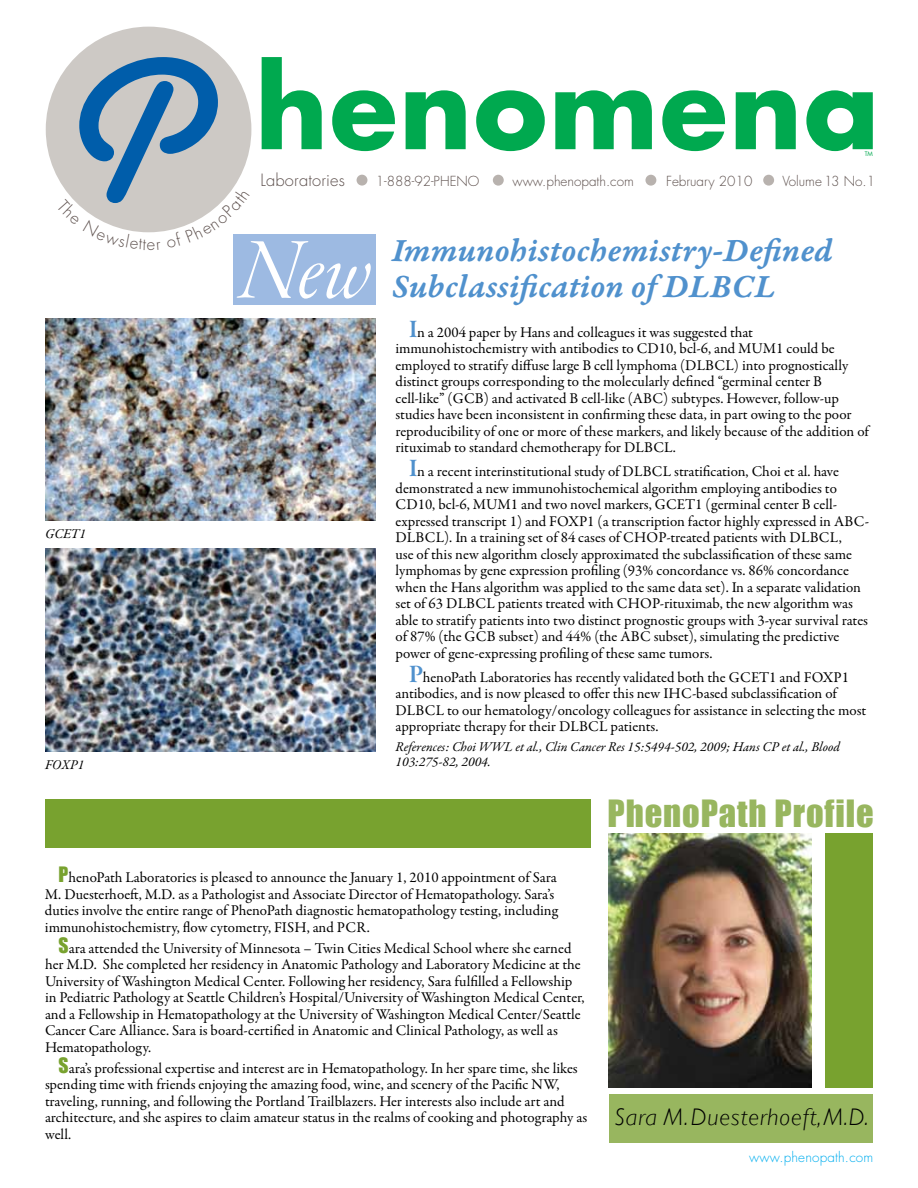
<style>
.page{position:relative;width:918px;height:1188px;background:#fff}
.page>*{position:absolute;margin:0;border:0;box-sizing:border-box;transform-origin:0 0}
.t1{font:700 111px "Futura Std";letter-spacing:.015em;color:#00a94f}
.t2{font:91.5px "Garamond Premr Pro It Disp";color:#fff}
.t3{font:34.5px "Garamond Premr Pro Smbd It Capt";color:#5091cd}
.t4{font:34.5px "Impact";letter-spacing:.025em;color:#98b65f}
.t5{font:italic 300 24px "Gill Sans";letter-spacing:.04em;color:#000}
.t6{font:300 16.5px "Futura Std";letter-spacing:.015em;color:#5e514e}
.t7{font:15px/16.5px "Garamond Premr Pro";color:#000}
.t8{font:italic 13.5px "Garamond Premr Pro";color:#000}
.t9{font:300 13.5px "Futura Std";color:#5e514e}
.t10{font:300 13.5px "Futura Std";letter-spacing:.015em;color:#00aeef}
.t11{font:6px "Futura Std";color:#00a94f}
.s1{font-family:"Santa Fe Let Plain";font-weight:400;font-size:219px;color:#005daa}
.s2{font-family:"Garamond Premr Pro Smbd Subh";font-size:25.5px;color:#5091cd}
.s3{font-family:"Impact";font-size:19.5px;color:#78a22f}
</style>
<div class="page">
<div style="left:233px;top:234px;width:142px;height:70px;background:#9dbae2"></div>
<div style="left:609px;top:1095px;width:264px;height:48px;background:#98b65f"></div>
<div style="left:46px;top:27px;width:205px;height:205px;background:#cdc9c5;border-radius:50%"></div>
<div style="left:493px;top:175px;width:11px;height:11px;background:#b8b2ae;border-radius:50%"></div>
<div style="left:357px;top:175px;width:10px;height:11px;background:#b8b2ae;border-radius:50%"></div>
<div style="left:645px;top:175px;width:11px;height:11px;background:#b8b2ae;border-radius:50%"></div>
<div style="left:763px;top:175px;width:11px;height:11px;background:#b8b2ae;border-radius:50%"></div>
<img style="left:45px;top:548px;width:330px;height:203px">
<img style="left:45px;top:318px;width:330px;height:203px">
<img style="left:609px;top:833px;width:203px;height:255px">
<div style="left:825px;top:833px;width:48px;height:255px;background:#78a22f"></div>
<div style="left:45px;top:800px;width:546px;height:48px;background:#78a22f"></div>
<svg style="left:72px;top:198px;width:89px;height:35px"></svg>
<svg style="left:167px;top:187px;width:67px;height:44px"></svg>
<h1 class="t1" style="left:59px;top:34px;width:822px"><span class="s1">P</span> henomena</h1>
<p class="t11" style="left:865px;top:150px;width:10px">TM</p>
<p class="t6" style="left:260px;top:170px;width:86px">Laboratories</p>
<p class="t9" style="left:376px;top:172px;width:105px">1-888-92-PHENO</p>
<p class="t9" style="left:513px;top:172px;width:123px">www.phenopath.com</p>
<p class="t9" style="left:666px;top:172px;width:88px">February 2010</p>
<p class="t9" style="left:782px;top:173px;width:94px">Volume 13 No.1</p>
<p class="t8" style="left:45px;top:525px;width:43px">GCET1</p>
<h2 class="t2" style="left:240px;top:222px;width:132px">New</h2>
<h3 class="t3" style="left:392px;top:230px;width:442px">Immunohistochemistry-Defined</h3>
<h3 class="t3" style="left:392px;top:266px;width:386px">Subclassification of DLBCL</h3>
<p class="t7" style="left:396px;top:324px;width:475px;text-indent:13px"><span class="s2">I</span>n a 2004 paper by Hans and colleagues it was suggested that immunohistochemistry with antibodies to CD10, bcl-6, and MUM1 could be employed to stratify diffuse large B cell lymphoma (DLBCL) into prognostically distinct groups corresponding to the molecularly defined “germinal center B cell-like” (GCB) and activated B cell-like (ABC) subtypes. However, follow-up studies have been inconsistent in confirming these data, in part owing to the poor reproducibility of one or more of these markers, and likely because of the addition of rituximab to standard chemotherapy for DLBCL.</p>
<p class="t7" style="left:396px;top:464px;width:475px;text-indent:13px"><span class="s2">I</span>n a recent interinstitutional study of DLBCL stratification, Choi et al. have demonstrated a new immunohistochemical algorithm employing antibodies to CD10, bcl-6, MUM1 and two novel markers, GCET1 (germinal center B cell&shy;expressed transcript 1) and FOXP1 (a transcription factor highly expressed in ABC-DLBCL). In a training set of 84 cases of CHOP-treated patients with DLBCL,<br>use of this new algorithm closely approximated the subclassification of these same lymphomas by gene expression profiling (93% concordance vs. 86% concordance when the Hans algorithm was applied to the same data set). In a separate validation set of 63 DLBCL patients treated with CHOP-rituximab, the new algorithm was able to stratify patients into two distinct prognostic groups with 3-year survival rates of 87% (the GCB subset) and 44% (the ABC subset), simulating the predictive power of gene-expressing profiling of these same tumors.</p>
<p class="t7" style="left:396px;top:669px;width:472px;text-indent:14px"><span class="s2">P</span>henoPath Laboratories has recently validated both the GCET1 and FOXP1 antibodies, and is now pleased to offer this new IHC-based subclassification of DLBCL to our hematology/oncology colleagues for assistance in selecting the most appropriate therapy for their DLBCL patients.</p>
<p class="t8" style="left:396px;top:738px;width:446px">References: Choi WWL et al., Clin Cancer Res 15:5494-502, 2009; Hans CP et al., Blood</p>
<p class="t8" style="left:45px;top:756px;width:41px">FOXP1</p>
<p class="t8" style="left:396px;top:753px;width:97px">103:275-82, 2004.</p>
<p class="t7" style="left:45px;top:870px;width:514px;text-indent:14px"><span class="s3">P</span>henoPath Laboratories is pleased to announce the January 1, 2010 appointment of Sara M. Duesterhoeft, M.D. as a Pathologist and Associate Director of Hematopathology. Sara’s duties involve the entire range of PhenoPath diagnostic hematopathology testing, including immunohistochemistry, flow cytometry, FISH, and PCR.</p>
<p class="t7" style="left:45px;top:940px;width:541px;text-indent:13px"><span class="s3">S</span>ara attended the University of Minnesota – Twin Cities Medical School where she earned her M.D. She completed her residency in Anatomic Pathology and Laboratory Medicine at the University of Washington Medical Center. Following her residency, Sara fulfilled a Fellowship in Pediatric Pathology at Seattle Children’s Hospital/University of Washington Medical Center, and a Fellowship in Hematopathology at the University of Washington Medical Center/Seattle Cancer Care Alliance. Sara is board-certified in Anatomic and Clinical Pathology, as well as Hematopathology.</p>
<p class="t7" style="left:45px;top:1060px;width:544px;text-indent:13px"><span class="s3">S</span>ara’s professional expertise and interest are in Hematopathology. In her spare time, she likes spending time with friends enjoying the amazing food, wine, and scenery of the Pacific NW, traveling, running, and following the Portland Trailblazers. Her interests also include art and architecture, and she aspires to claim amateur status in the realms of cooking and photography as well.</p>
<h3 class="t4" style="left:607px;top:787px;width:268px">PhenoPath Profile</h3>
<h3 class="t5" style="left:615px;top:1103px;width:255px">Sara M. Duesterhoeft, M.D.</h3>
<p class="t10" style="left:749px;top:1149px;width:126px">www.phenopath.com</p>
</div>
